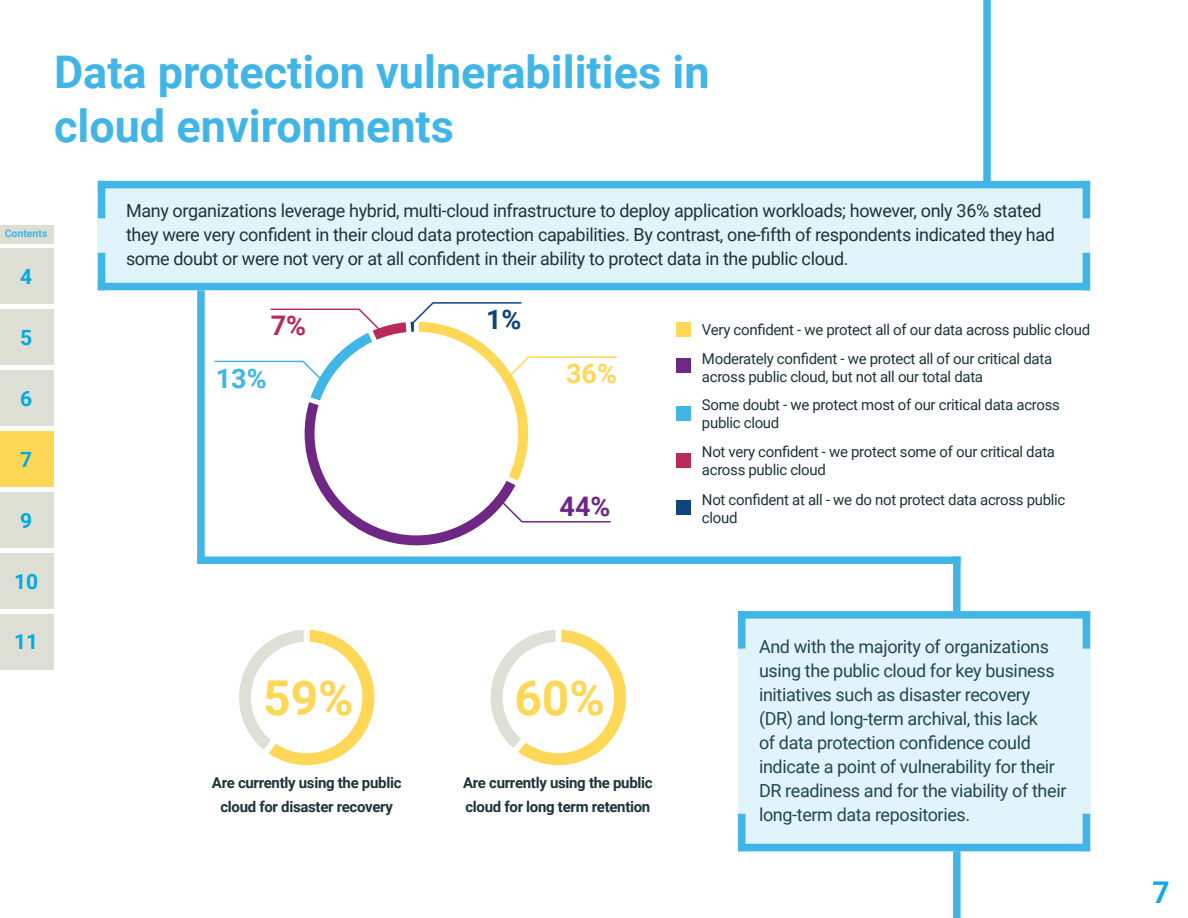
<style>
.page{position:relative;width:1188px;height:918px;background:#fff}
.page>*{position:absolute;margin:0;border:0;box-sizing:border-box;transform-origin:0 0}
.t1{font:700 48px "Roboto";color:#ffd757}
.t2{font:700 45px/54px "Roboto";color:#41b6e6}
.t3{font:700 30px "Roboto";color:#11aae3}
.t4{font:700 27px "Roboto";color:#ffd857}
.t5{font:700 27px "Roboto";color:#3fb6e5}
.t6{font:700 27px "Roboto";color:#6e2784}
.t7{font:700 27px "Roboto";color:#b72b5b}
.t8{font:700 27px "Roboto";color:#0e447b}
.t9{font:700 21px "Roboto";color:#00aae3}
.t10{font:18px/24px "Roboto";letter-spacing:-.02em;color:#1b3538}
.t11{font:15px/28.5px "Roboto";letter-spacing:-.02em;color:#1b3538}
.t12{font:700 15px/24px "Roboto";letter-spacing:-.02em;color:#1b3538;text-align:center}
.t13{font:700 10.5px "Roboto";color:#41b6e6}
</style>
<div class="page">
<div style="left:98px;top:184px;width:992px;height:106px;background:#e2f4fb"></div>
<div style="left:98px;top:181px;width:7px;height:37px;background:#41b6e6"></div>
<div style="left:1083px;top:181px;width:7px;height:37px;background:#41b6e6"></div>
<div style="left:98px;top:181px;width:992px;height:7px;background:#41b6e6"></div>
<div style="left:983px;top:0;width:8px;height:184px;background:#41b6e6"></div>
<div style="left:197px;top:290px;width:8px;height:274px;background:#41b6e6"></div>
<div style="left:197px;top:556px;width:764px;height:8px;background:#41b6e6"></div>
<div style="left:1083px;top:253px;width:7px;height:37px;background:#41b6e6"></div>
<div style="left:98px;top:253px;width:7px;height:37px;background:#41b6e6"></div>
<div style="left:98px;top:283px;width:992px;height:7px;background:#41b6e6"></div>
<div style="left:953px;top:556px;width:8px;height:55px;background:#41b6e6"></div>
<div style="left:953px;top:851px;width:8px;height:67px;background:#41b6e6"></div>
<svg style="left:738px;top:611px;width:352px;height:240px;background:#d6eff9"></svg>
<svg style="left:214px;top:302px;width:403px;height:243px"></svg>
<div style="left:676px;top:322px;width:16px;height:15px;background:#ffd857"></div>
<div style="left:676px;top:358px;width:16px;height:15px;background:#6e2784"></div>
<div style="left:676px;top:406px;width:16px;height:15px;background:#3fb6e5"></div>
<div style="left:676px;top:453px;width:16px;height:15px;background:#b72b5b"></div>
<div style="left:676px;top:500px;width:16px;height:15px;background:#0e447b"></div>
<svg style="left:239px;top:630px;width:135px;height:135px"></svg>
<svg style="left:491px;top:630px;width:135px;height:135px"></svg>
<div style="left:0;top:225px;width:54px;height:18px;background:#dddfd5"></div>
<div style="left:0;top:249px;width:54px;height:55px;background:#dddfd5"></div>
<div style="left:0;top:309px;width:54px;height:56px;background:#dddfd5"></div>
<div style="left:0;top:431px;width:54px;height:56px;background:#ffd757"></div>
<div style="left:0;top:492px;width:54px;height:56px;background:#dddfd5"></div>
<div style="left:0;top:370px;width:54px;height:56px;background:#dddfd5"></div>
<div style="left:0;top:553px;width:54px;height:56px;background:#dddfd5"></div>
<div style="left:0;top:614px;width:54px;height:55px;background:#dddfd5"></div>
<h2 class="t2" style="left:54px;top:43px;width:657px">Data protection vulnerabilities in cloud environments</h2>
<p class="t13" style="left:5px;top:226px;width:44px">Contents</p>
<p class="t9" style="left:20px;top:262px;width:14px">4</p>
<p class="t9" style="left:20px;top:323px;width:14px">5</p>
<p class="t9" style="left:20px;top:384px;width:14px">6</p>
<p class="t9" style="left:20px;top:445px;width:14px">7</p>
<p class="t9" style="left:20px;top:506px;width:14px">9</p>
<p class="t9" style="left:14px;top:566px;width:26px">10</p>
<p class="t9" style="left:14px;top:627px;width:26px">11</p>
<p class="t10" style="left:126px;top:198px;width:931px">Many organizations leverage hybrid, multi-cloud infrastructure to deploy application workloads; however, only 36% stated they were very confident in their cloud data protection capabilities. By contrast, one-fifth of respondents indicated they had some doubt or were not very or at all confident in their ability to protect data in the public cloud.</p>
<h3 class="t7" style="left:271px;top:306px;width:37px">7%</h3>
<h3 class="t5" style="left:216px;top:359px;width:52px">13%</h3>
<h3 class="t8" style="left:486px;top:300px;width:37px">1%</h3>
<h3 class="t4" style="left:566px;top:354px;width:52px">36%</h3>
<h3 class="t6" style="left:560px;top:488px;width:52px">44%</h3>
<h1 class="t1" style="left:263px;top:665px;width:92px">59%</h1>
<h1 class="t1" style="left:514px;top:665px;width:92px">60%</h1>
<p class="t12" style="left:212px;top:770px;width:191px">Are currently using the public cloud for disaster recovery</p>
<p class="t12" style="left:463px;top:770px;width:191px;text-align:left">Are currently using the public cloud for long term retention</p>
<p class="t11" style="left:702px;top:315px;width:390px">Very confident - we protect all of our data across public cloud<br>Moderately confident - we protect all of our critical data</p>
<p class="t11" style="left:702px;top:361px;width:360px">across public cloud, but not all our total data<br>Some doubt - we protect most of our critical data across</p>
<p class="t11" style="left:702px;top:408px;width:355px">public cloud<br>Not very confident - we protect some of our critical data</p>
<p class="t11" style="left:702px;top:454px;width:365px;line-height:29.8px">across public cloud<br>Not confident at all - we do not protect data across public</p>
<p class="t11" style="left:702px;top:502px;width:37px">cloud</p>
<p class="t10" style="left:759px;top:634px;width:309px">And with the majority of organizations using the public cloud for key business initiatives such as disaster recovery (DR) and long-term archival, this lack<br>of data protection confidence could indicate a point of vulnerability for their DR readiness and for the viability of their long-term data repositories.</p>
<h3 class="t3" style="left:1152px;top:871px;width:19px">7</h3>
</div>
